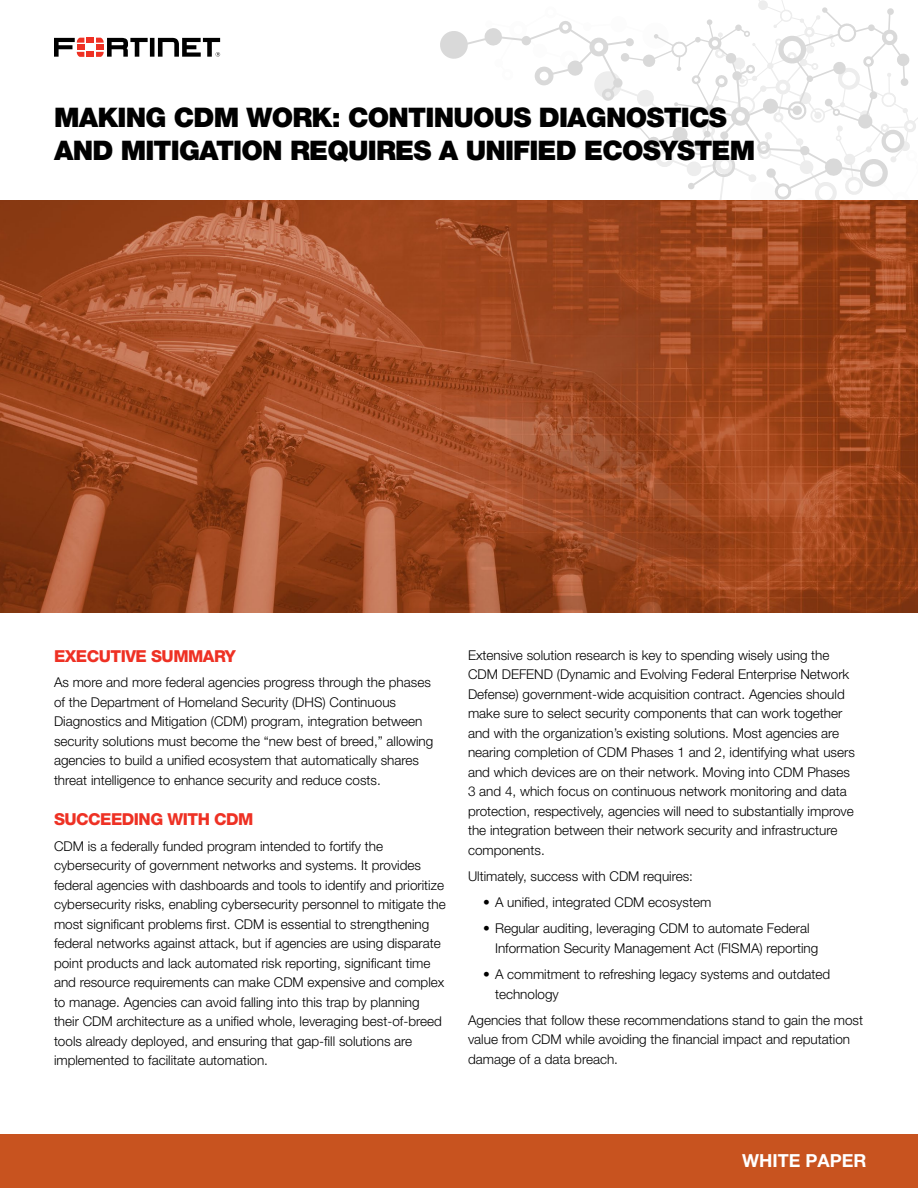
<style>
.page{position:relative;width:918px;height:1188px;background:#fff}
.page>*{position:absolute;margin:0;border:0;box-sizing:border-box;transform-origin:0 0}
.t1{font:900 27px/32.4px "Helvetica Neue LT Pro";letter-spacing:-.03em;color:#000}
.t2{font:700 18px "Helvetica Neue LT Pro";color:#fff}
.t3{font:800 16.5px "Helvetica Neue LT Pro";letter-spacing:-.03em;color:#ee3124}
.t4{font:300 13.5px/19.5px "Helvetica Neue LT Pro";color:#000}
</style>
<div class="page">
<div style="left:86px;top:38px;width:8px;height:5px;background:#ee3124"></div>
<div style="left:86px;top:52px;width:8px;height:5px;background:#ee3124"></div>
<svg style="left:54px;top:38px;width:30px;height:19px"></svg>
<svg style="left:96px;top:38px;width:124px;height:19px"></svg>
<svg style="left:440px;top:0;width:478px;height:201px"></svg>
<div style="left:0;top:1134px;width:918px;height:54px;background:#c8531f"></div>
<img style="left:0;top:201px;width:918px;height:412px">
<h1 class="t1" style="left:54px;top:101px;width:700px">MAKING CDM WORK: CONTINUOUS DIAGNOSTICS<br>AND MITIGATION REQUIRES A UNIFIED ECOSYSTEM</h1>
<p class="t3" style="left:54px;top:646px;width:183px">EXECUTIVE SUMMARY</p>
<p class="t4" style="left:54px;top:673px;width:381px">As more and more federal agencies progress through the phases of the Department of Homeland Security (DHS) Continuous Diagnostics and Mitigation (CDM) program, integration between security solutions must become the “new best of breed,” allowing agencies to build a unified ecosystem that automatically shares threat intelligence to enhance security and reduce costs.</p>
<p class="t3" style="left:54px;top:809px;width:24px">SUCC</p>
<p class="t3" style="left:100px;top:809px;width:153px">EEDING WITH CDM</p>
<p class="t4" style="left:54px;top:836px;width:393px">CDM is a federally funded program intended to fortify the cybersecurity of government networks and systems. It provides federal agencies with dashboards and tools to identify and prioritize cybersecurity risks, enabling cybersecurity personnel to mitigate the most significant problems first. CDM is essential to strengthening federal networks against attack, but if agencies are using disparate point products and lack automated risk reporting, significant time and resource requirements can make CDM expensive and complex to manage. Agencies can avoid falling into this trap by planning their CDM architecture as a unified whole, leveraging best-of-breed tools already deployed, and ensuring that gap-fill solutions are implemented to facilitate automation.</p>
<p class="t4" style="left:468px;top:645px;width:388px">Extensive solution research is key to spending wisely using the CDM DEFEND (Dynamic and Evolving Federal Enterprise Network Defense) government-wide acquisition contract. Agencies should make sure to select security components that can work together and with the organization’s existing solutions. Most agencies are nearing completion of CDM Phases 1 and 2, identifying what users and which devices are on their network. Moving into CDM Phases 3 and 4, which focus on continuous network monitoring and data protection, respectively, agencies will need to substantially improve the integration between their network security and infrastructure components.</p>
<p class="t4" style="left:468px;top:866px;width:227px">Ultimately, success with CDM requires:</p>
<p class="t4" style="left:483px;top:892px;width:230px">• A unified, integrated CDM ecosystem</p>
<p class="t4" style="left:495px;top:919px;width:325px;text-indent:-12px">• Regular auditing, leveraging CDM to automate Federal<br>Information Security Management Act (FISMA) reporting</p>
<p class="t4" style="left:495px;top:964px;width:337px;text-indent:-12px">• A commitment to refreshing legacy systems and outdated technology</p>
<p class="t4" style="left:468px;top:1010px;width:397px">Agencies that follow these recommendations stand to gain the most value from CDM while avoiding the financial impact and reputation damage of a data breach.</p>
<h2 class="t2" style="left:742px;top:1150px;width:126px">WHITE PAPER</h2>
</div>
